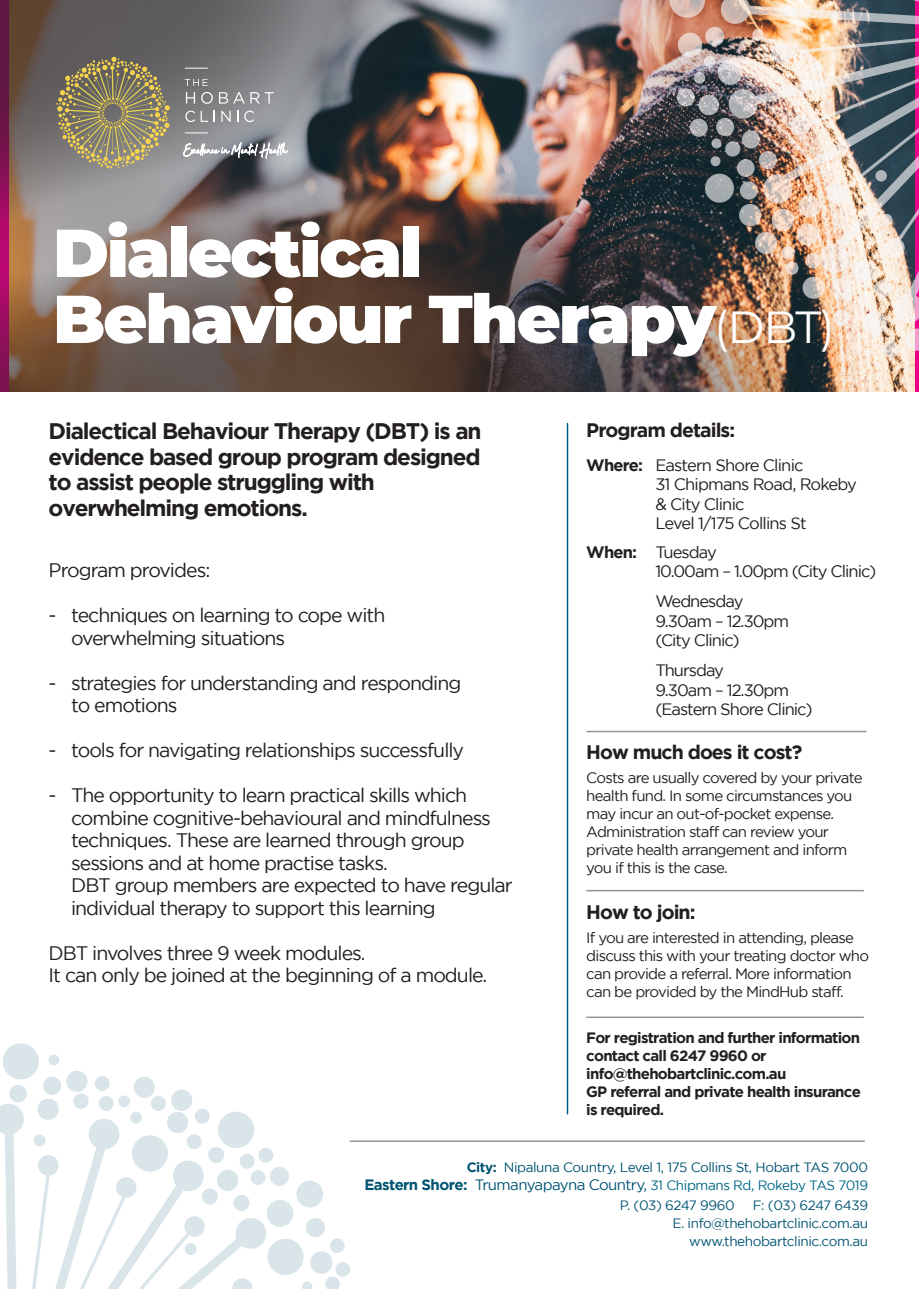
<style>
.page{position:relative;width:919px;height:1289px;background:#fff}
.page>*{position:absolute;margin:0;border:0;box-sizing:border-box;transform-origin:0 0}
.t1{font:900 67.5px "Montserrat";letter-spacing:-.03em;color:#fff}
.t2{font:700 22.5px/25.5px "Gotham";letter-spacing:-.05em;color:#231f20}
.t3{font:19.5px/22.5px "Gotham";letter-spacing:-.05em;color:#231f20}
.t4{font:700 19.5px "Gotham";letter-spacing:-.05em;color:#231f20}
.t5{font:16.5px/19.5px "Gotham";letter-spacing:-.06em;color:#231f20}
.t6{font:15px/18px "Gotham";letter-spacing:-.05em;color:#231f20}
.t7{font:700 15px/18px "Gotham";letter-spacing:-.05em;color:#231f20}
.t8{font:13.5px/18px "Gotham";letter-spacing:-.03em;color:#005472;text-align:right}
.s1{font-weight:400;font-size:45px}
.s2{font-weight:700}
.s3{font-weight:700;font-size:15px}
.s4{font-size:15px}
.s5{color:#006786}
</style>
<div class="page">
<img style="left:455px;top:0;width:459px;height:392px">
<img style="left:720px;top:0;width:198px;height:26px">
<svg style="left:717px;top:60px;width:25px;height:25px"></svg>
<svg style="left:669px;top:0;width:36px;height:18px"></svg>
<svg style="left:693px;top:72px;width:12px;height:12px"></svg>
<svg style="left:703px;top:56px;width:12px;height:11px"></svg>
<svg style="left:752px;top:29px;width:11px;height:11px"></svg>
<svg style="left:705px;top:27px;width:19px;height:19px"></svg>
<svg style="left:677px;top:33px;width:25px;height:24px"></svg>
<svg style="left:710px;top:156px;width:10px;height:10px"></svg>
<svg style="left:711px;top:138px;width:10px;height:10px"></svg>
<img style="left:726px;top:32px;width:192px;height:319px">
<svg style="left:881px;top:340px;width:18px;height:17px"></svg>
<svg style="left:874px;top:280px;width:17px;height:17px"></svg>
<svg style="left:853px;top:261px;width:22px;height:22px"></svg>
<svg style="left:830px;top:278px;width:22px;height:22px"></svg>
<svg style="left:758px;top:151px;width:18px;height:18px"></svg>
<svg style="left:741px;top:130px;width:18px;height:18px"></svg>
<svg style="left:716px;top:118px;width:18px;height:18px"></svg>
<svg style="left:689px;top:119px;width:18px;height:18px"></svg>
<svg style="left:676px;top:88px;width:18px;height:18px"></svg>
<svg style="left:698px;top:95px;width:21px;height:20px"></svg>
<img style="left:0;top:159px;width:837px;height:233px">
<img style="left:0;top:0;width:455px;height:276px">
<svg style="left:56px;top:57px;width:114px;height:111px;background:#8e8568"></svg>
<svg style="left:185px;top:79px;width:23px;height:7px"></svg>
<svg style="left:186px;top:92px;width:9px;height:12px"></svg>
<svg style="left:201px;top:92px;width:12px;height:12px"></svg>
<svg style="left:219px;top:92px;width:54px;height:12px"></svg>
<svg style="left:185px;top:111px;width:10px;height:11px"></svg>
<svg style="left:201px;top:111px;width:7px;height:11px"></svg>
<svg style="left:221px;top:111px;width:9px;height:11px"></svg>
<svg style="left:244px;top:111px;width:10px;height:11px"></svg>
<svg style="left:185px;top:68px;width:23px;height:1px"></svg>
<svg style="left:185px;top:132px;width:23px;height:1px"></svg>
<svg style="left:183px;top:142px;width:105px;height:17px"></svg>
<hr style="left:587px;top:730px;width:278px;height:2px;background:#939598">
<hr style="left:586px;top:1016px;width:277px;height:2px;background:#939598">
<hr style="left:586px;top:889px;width:277px;height:2px;background:#939598">
<hr style="left:566px;top:423px;width:2px;height:690px;background:#006386">
<hr style="left:349px;top:1140px;width:515px;height:1px;background:#939598">
<svg style="left:66px;top:1070px;width:21px;height:21px"></svg>
<div style="left:335px;top:1261px;width:15px;height:15px;background:#d9e5e9;border-radius:50%"></div>
<div style="left:330px;top:1238px;width:14px;height:14px;background:#d9e5e9;border-radius:50%"></div>
<div style="left:3px;top:1043px;width:36px;height:36px;background:#d9e5e9;border-radius:50%"></div>
<svg style="left:48px;top:1054px;width:11px;height:12px"></svg>
<svg style="left:0;top:1075px;width:340px;height:214px"></svg>
<div style="left:167px;top:1111px;width:21px;height:22px;background:#d9e5e9;border-radius:50%"></div>
<p class="t1" style="left:53px;top:202px;width:370px">Dialectical</p>
<p class="t1" style="left:53px;top:268px;width:783px">Behaviour Therapy<span class="s1">(DBT)</span></p>
<p class="t2" style="left:49px;top:418px;width:434px">Dialectical Behaviour Therapy (DBT) is an</p>
<p class="t2" style="left:49px;top:443px;width:433px">evidence based group program designed to assist people struggling with overwhelming emotions.</p>
<p class="t3" style="left:49px;top:559px;width:163px">Program provides:</p>
<p class="t3" style="left:49px;top:604px;width:338px">- techniques on learning to cope with</p>
<p class="t3" style="left:71px;top:626px;width:216px">overwhelming situations</p>
<p class="t3" style="left:49px;top:671px;width:414px">- strategies for understanding and responding</p>
<p class="t3" style="left:71px;top:694px;width:108px">to emotions</p>
<p class="t3" style="left:49px;top:739px;width:417px">- tools for navigating relationships successfully</p>
<p class="t3" style="left:71px;top:784px;width:443px;text-indent:-23px">- The opportunity to learn practical skills which combine cognitive-behavioural and mindfulness techniques. These are learned through group sessions and at home practise tasks.<br>DBT group members are expected to have regular individual therapy to support this learning</p>
<p class="t3" style="left:49px;top:941px;width:440px">DBT involves three 9 week modules.<br>It can only be joined at the beginning of a module.</p>
<p class="t4" style="left:586px;top:419px;width:150px">Program details:</p>
<p class="t5" style="left:655px;top:455px;width:203px;text-indent:-69px"><span class="s2">Where:</span> Eastern Shore Clinic<br>31 Chipmans Road, Rokeby &amp; City Clinic<br>Level 1/175 Collins St</p>
<p class="t5" style="left:655px;top:542px;width:222px;text-indent:-69px"><span class="s2">When:</span> Tuesday<br>10.00am – 1.00pm (City Clinic)</p>
<p class="t5" style="left:655px;top:591px;width:135px">Wednesday<br>9.30am – 12.30pm (City Clinic)</p>
<p class="t5" style="left:655px;top:660px;width:159px">Thursday<br>9.30am – 12.30pm (Eastern Shore Clinic)</p>
<p class="t4" style="left:586px;top:740px;width:217px">How much does it cost?</p>
<p class="t6" style="left:586px;top:768px;width:278px">Costs are usually covered by your private health fund. In some circumstances you may incur an out-of-pocket expense.<br>Administration staff can review your private health arrangement and inform you if this is the case.</p>
<p class="t4" style="left:586px;top:901px;width:111px">How to join:</p>
<p class="t6" style="left:586px;top:928px;width:284px">If you are interested in attending, please discuss this with your treating doctor who can provide a referral. More information can be provided by the MindHub staff.</p>
<p class="t7" style="left:586px;top:1027px;width:275px">For registration and further information contact call 6247 9960 or info@thehobartclinic.com.au</p>
<p class="t7" style="left:586px;top:1081px;width:276px">GP referral and private health insurance is required.</p>
<p class="t8" style="left:364px;top:1158px;width:505px"><span class="s2">City:</span> Nipaluna Country, Level 1, 175 Collins St, Hobart TAS 7000<br><span class="s3">Eastern Shore:</span> <span class="s4">Trumanyapayna Country,</span> <span class="s5">31 Chipmans Rd, Rokeby TAS 7019</span></p>
<p class="t8" style="left:619px;top:1195px;width:117px">P. (03) 6247 9960</p>
<p class="t8" style="left:672px;top:1195px;width:197px">F: (03) 6247 6439<br>E. info@thehobartclinic.com.au www.thehobartclinic.com.au</p>
</div>
